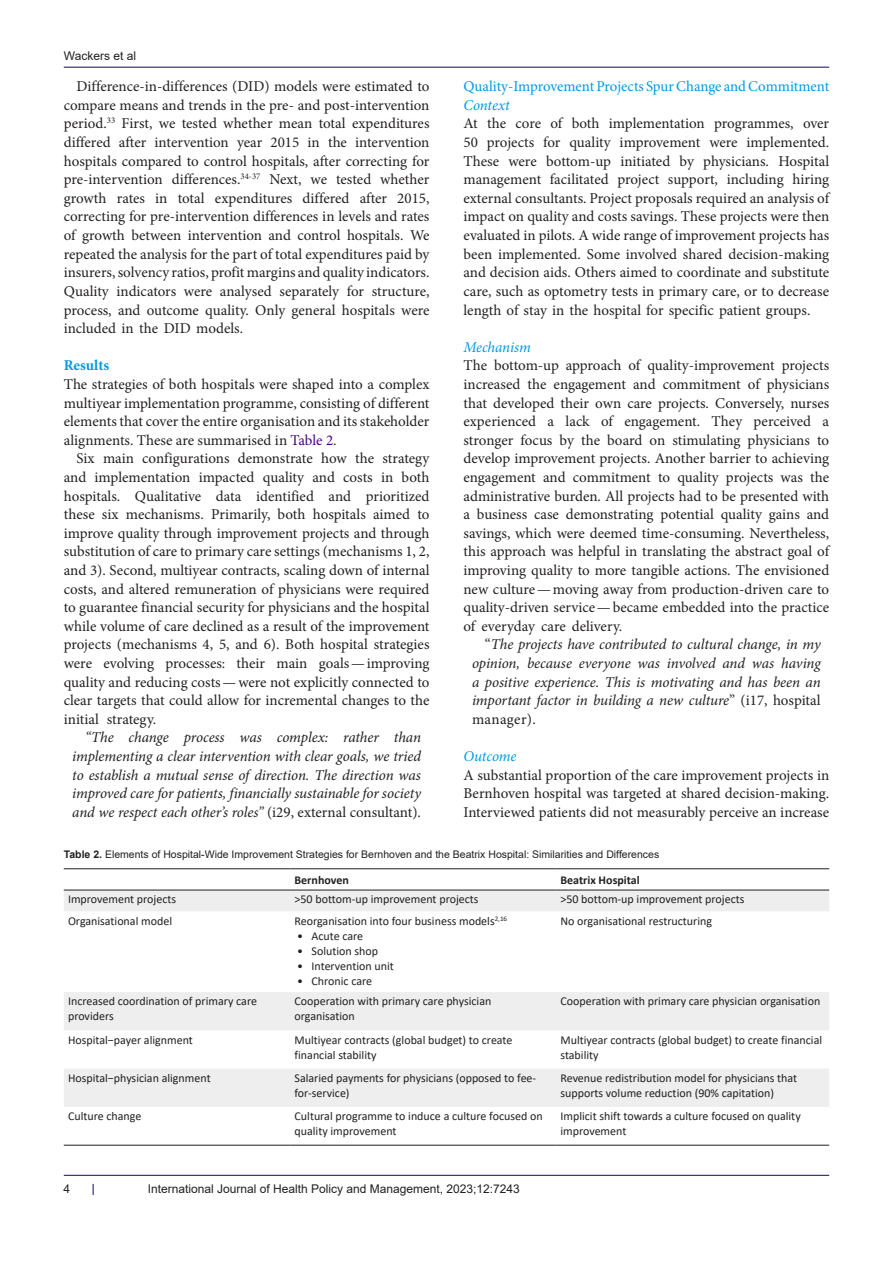
<style>
.page{position:relative;width:893px;height:1263px;background:#fff}
.page>*{position:absolute;margin:0;border:0;box-sizing:border-box;transform-origin:0 0}
.t1{font:15px/18.6px "Minion Pro";color:#231f20;text-align:justify}
.t2{font:italic 15px/18.6px "Minion Pro";letter-spacing:-.01em;color:#231f20;text-align:justify}
.t3{font:15px "Minion Pro";letter-spacing:-.005em;color:#0099e5}
.t4{font:italic 15px "Minion Pro";letter-spacing:-.01em;color:#0099e5}
.t5{font:700 15px "Minion Pro";color:#0099e5}
.t6{font:12px/15px "Calibri";color:#231f20}
.t7{font:12px "Arial";color:#231f20}
.t8{font:700 12px "Calibri";color:#231f20}
.t9{font:10.5px "Arial";color:#231f20}
.s1{color:#4b0082}
.s2{font-style:normal}
.s3{font-weight:700}
</style>
<div class="page">
<hr style="left:64px;top:67px;width:765px;height:1px;background:#190066">
<hr style="left:64px;top:1175px;width:765px;height:1px;background:#190066">
<svg style="left:64px;top:891px;width:765px;height:216px"></svg>
<hr style="left:64px;top:868px;width:226px;height:1px;background:#231f20">
<hr style="left:290px;top:868px;width:266px;height:1px;background:#231f20">
<hr style="left:556px;top:868px;width:273px;height:1px;background:#231f20">
<hr style="left:64px;top:890px;width:226px;height:1px;background:#231f20">
<hr style="left:290px;top:890px;width:266px;height:1px;background:#231f20">
<hr style="left:556px;top:890px;width:273px;height:1px;background:#231f20">
<hr style="left:64px;top:1145px;width:226px;height:1px;background:#231f20">
<hr style="left:290px;top:1145px;width:266px;height:1px;background:#231f20">
<hr style="left:556px;top:1145px;width:273px;height:1px;background:#231f20">
<p class="t7" style="left:64px;top:48px;width:74px">Wackers et al</p>
<p class="t1" style="left:64px;top:77px;width:367px;text-indent:13px">Difference-in-differences (DID) models were estimated to compare means and trends in the pre- and post-intervention period.<sup>33</sup> First, we tested whether mean total expenditures differed after intervention year 2015 in the intervention hospitals compared to control hospitals, after correcting for pre-intervention differences.<sup>34-37</sup> Next, we tested whether growth rates in total expenditures differed after 2015, correcting for pre-intervention differences in levels and rates of growth between intervention and control hospitals. We repeated the analysis for the part of total expenditures paid by insurers, solvency ratios, profit margins and quality indicators.<br>Quality indicators were analysed separately for structure, process, and outcome quality. Only general hospitals were included in the DID models.</p>
<p class="t5" style="left:64px;top:355px;width:47px">Results</p>
<p class="t1" style="left:64px;top:375px;width:367px">The strategies of both hospitals were shaped into a complex multiyear implementation programme, consisting of different elements that cover the entire organisation and its stakeholder alignments. These are summarised in <span class="s1">Table 2</span>.</p>
<p class="t1" style="left:64px;top:449px;width:367px;text-indent:13px">Six main configurations demonstrate how the strategy and implementation impacted quality and costs in both hospitals. Qualitative data identified and prioritized these six mechanisms. Primarily, both hospitals aimed to improve quality through improvement projects and through substitution of care to primary care settings (mechanisms 1, 2, and 3). Second, multiyear contracts, scaling down of internal costs, and altered remuneration of physicians were required to guarantee financial security for physicians and the hospital while volume of care declined as a result of the improvement projects (mechanisms 4, 5, and 6). Both hospital strategies were evolving processes: their main goals—improving quality and reducing costs—were not explicitly connected to clear targets that could allow for incremental changes to the initial strategy.</p>
<p class="t2" style="left:72px;top:728px;width:350px;text-indent:13px">“The change process was complex: rather than implementing a clear intervention with clear goals, we tried to establish a mutual sense of direction. The direction was improved care for patients, financially sustainable for society and we respect each other’s roles” <span class="s2">(i29, external consultant).</span></p>
<p class="t3" style="left:463px;top:76px;width:367px">Quality-Improvement Projects Spur Change and Commitment</p>
<p class="t4" style="left:463px;top:95px;width:48px">Context</p>
<p class="t1" style="left:463px;top:114px;width:367px">At the core of both implementation programmes, over 50 projects for quality improvement were implemented.<br>These were bottom-up initiated by physicians. Hospital management facilitated project support, including hiring external consultants. Project proposals required an analysis of impact on quality and costs savings. These projects were then evaluated in pilots. A wide range of improvement projects has been implemented. Some involved shared decision-making and decision aids. Others aimed to coordinate and substitute care, such as optometry tests in primary care, or to decrease length of stay in the hospital for specific patient groups.</p>
<p class="t4" style="left:463px;top:337px;width:69px">Mechanism</p>
<p class="t1" style="left:463px;top:356px;width:367px">The bottom-up approach of quality-improvement projects increased the engagement and commitment of physicians that developed their own care projects. Conversely, nurses experienced a lack of engagement. They perceived a stronger focus by the board on stimulating physicians to develop improvement projects. Another barrier to achieving engagement and commitment to quality projects was the administrative burden. All projects had to be presented with a business case demonstrating potential quality gains and savings, which were deemed time-consuming. Nevertheless, this approach was helpful in translating the abstract goal of improving quality to more tangible actions. The envisioned new culture—moving away from production-driven care to quality-driven service—became embedded into the practice of everyday care delivery.</p>
<p class="t2" style="left:472px;top:635px;width:350px;text-indent:13px"><span class="s2">“</span>The projects have contributed to cultural change, in my opinion, because everyone was involved and was having a positive experience. This is motivating and has been an important factor in building a new culture<span class="s2">” (i17, hospital manager).</span></p>
<p class="t4" style="left:463px;top:746px;width:55px">Outcome</p>
<p class="t1" style="left:463px;top:765px;width:367px">A substantial proportion of the care improvement projects in Bernhoven hospital was targeted at shared decision-making.<br>Interviewed patients did not measurably perceive an increase</p>
<p class="t9" style="left:64px;top:847px;width:597px"><span class="s3">Table 2.</span> Elements of Hospital-Wide Improvement Strategies for Bernhoven and the Beatrix Hospital: Similarities and Differences</p>
<p class="t8" style="left:295px;top:871px;width:56px">Bernhoven</p>
<p class="t8" style="left:560px;top:871px;width:81px">Beatrix Hospital</p>
<p class="t6" style="left:68px;top:891px;width:110px">Improvement projects</p>
<p class="t6" style="left:295px;top:891px;width:186px">&gt;50 bottom-up improvement projects</p>
<p class="t6" style="left:560px;top:891px;width:186px">&gt;50 bottom-up improvement projects</p>
<p class="t6" style="left:68px;top:913px;width:106px">Organisational model</p>
<p class="t6" style="left:295px;top:913px;width:214px">Reorganisation into four business models<sup>2,16</sup></p>
<p class="t6" style="left:297px;top:928px;width:68px">• Acute care</p>
<p class="t6" style="left:297px;top:943px;width:83px">• Solution shop</p>
<p class="t6" style="left:297px;top:958px;width:98px">• Intervention unit</p>
<p class="t6" style="left:297px;top:973px;width:77px">• Chronic care</p>
<p class="t6" style="left:560px;top:913px;width:153px">No organisational restructuring</p>
<p class="t6" style="left:68px;top:993px;width:190px">Increased coordination of primary care providers</p>
<p class="t6" style="left:295px;top:993px;width:198px">Cooperation with primary care physician organisation</p>
<p class="t6" style="left:560px;top:993px;width:261px">Cooperation with primary care physician organisation</p>
<p class="t6" style="left:68px;top:1032px;width:126px">Hospital−payer alignment</p>
<p class="t6" style="left:295px;top:1032px;width:219px">Multiyear contracts (global budget) to create financial stability</p>
<p class="t6" style="left:560px;top:1032px;width:263px">Multiyear contracts (global budget) to create financial stability</p>
<p class="t6" style="left:68px;top:1070px;width:144px">Hospital−physician alignment</p>
<p class="t6" style="left:295px;top:1070px;width:243px">Salaried payments for physicians (opposed to fee&shy;for-service)</p>
<p class="t6" style="left:560px;top:1070px;width:238px">Revenue redistribution model for physicians that supports volume reduction (90% capitation)</p>
<p class="t6" style="left:68px;top:1108px;width:75px">Culture change</p>
<p class="t6" style="left:295px;top:1108px;width:250px">Cultural programme to induce a culture focused on quality improvement</p>
<p class="t6" style="left:560px;top:1108px;width:242px">Implicit shift towards a culture focused on quality improvement</p>
<p class="t7" style="left:64px;top:1180px;width:8px">4</p>
<p class="t7" style="left:148px;top:1180px;width:374px">International Journal of Health Policy and Management, 2023;12:7243</p>
</div>
